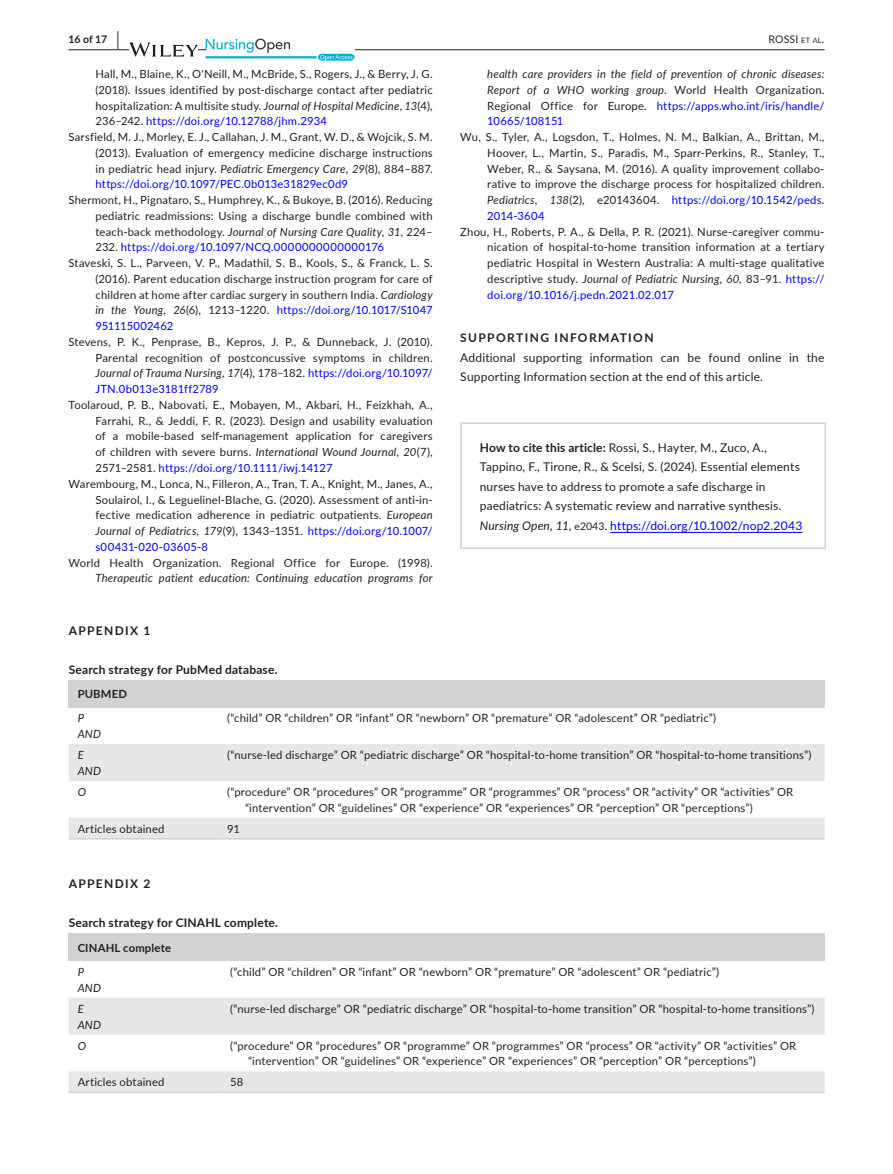
<style>
.page{position:relative;width:893px;height:1174px;background:#fff}
.page>*{position:absolute;margin:0;border:0;box-sizing:border-box;transform-origin:0 0}
.t1{font:12px/19.5px "Lato";letter-spacing:.015em;color:#231f20}
.t2{font:700 12px "Lato";letter-spacing:.02em;color:#231f20}
.t3{font:700 12px "Lato";letter-spacing:.115em;color:#231f20}
.t4{font:11.25px/15.8px "Lato";letter-spacing:.015em;color:#231f20;text-align:justify}
.t5{font:11.25px "Lato";letter-spacing:.015em;color:#00f}
.t6{font:italic 11.25px/15.8px "Lato";letter-spacing:.015em;color:#231f20}
.t7{font:700 11.25px "Lato";letter-spacing:.02em;color:#231f20}
.t8{font:11.25px "Lato";letter-spacing:-.005em;color:#00f}
.t9{font:10.5px "Lato";letter-spacing:.015em;color:#231f20}
.t10{font:700 10.5px "Lato";color:#231f20}
.s1{font-size:19.5px}
.s2{font-size:7.35px}
.s3{font-style:italic}
.s4{color:#231f20}
.s5{font-style:normal}
.s6{font-style:italic;color:#231f20}
.s7{color:#00f}
.s8{font-style:normal;color:#00f}
.s9{font-weight:700}
.s10{font-size:10.5px}
</style>
<div class="page">
<hr style="left:68px;top:49px;width:756px;height:1px;background:#231f20">
<svg style="left:129px;top:42px;width:69px;height:15px"></svg>
<svg style="left:206px;top:39px;width:148px;height:22px"></svg>
<hr style="left:610px;top:532px;width:192px;height:1px;background:#00f">
<div style="left:460px;top:422px;width:366px;height:127px;border:2px solid #d1d2d4"></div>
<div style="left:69px;top:680px;width:756px;height:27px;background:#d1d2d4"></div>
<svg style="left:69px;top:744px;width:756px;height:94px;fill:#e6e7e9"></svg>
<hr style="left:69px;top:838px;width:149px;height:1px;background:#d1d2d4">
<hr style="left:218px;top:838px;width:607px;height:1px;background:#d1d2d4">
<div style="left:69px;top:933px;width:756px;height:28px;background:#d1d2d4"></div>
<svg style="left:69px;top:998px;width:756px;height:93px;fill:#e6e7e9"></svg>
<hr style="left:69px;top:1091px;width:152px;height:2px;background:#d1d2d4">
<hr style="left:221px;top:1091px;width:604px;height:2px;background:#d1d2d4">
<p class="t10" style="left:68px;top:31px;width:52px">16 of 17 <span class="s1">|</span></p>
<p class="t9" style="left:768px;top:31px;width:57px">ROSSI <span class="s2">et al</span>.</p>
<p class="t4" style="left:95px;top:66px;width:339px">Hall, M., Blaine, K., O'Neill, M., McBride, S., Rogers, J., &amp; Berry, J. G.</p>
<p class="t4" style="left:95px;top:81px;width:339px">(2018). Issues identified by post-discharge contact after pediatric</p>
<p class="t4" style="left:95px;top:97px;width:339px">hospitalization: A multisite study. <span class="s3">Journal of Hospital Medicine</span>, <span class="s3">13</span>(4),</p>
<p class="t5" style="left:95px;top:113px;width:233px"><span class="s4">236–242.</span> https://doi.org/10.12788/jhm.2934</p>
<p class="t4" style="left:68px;top:129px;width:366px">Sarsfield, M. J., Morley, E. J., Callahan, J. M., Grant, W. D., &amp; Wojcik, S. M.</p>
<p class="t4" style="left:95px;top:144px;width:339px">(2013). Evaluation of emergency medicine discharge instructions</p>
<p class="t4" style="left:96px;top:160px;width:339px">in pediatric head injury. <span class="s3">Pediatric Emergency Care</span>, <span class="s3">29</span>(8), 884–887.</p>
<p class="t5" style="left:95px;top:176px;width:254px">https://doi.org/10.1097/PEC.0b013e31829ec0d9</p>
<p class="t4" style="left:68px;top:192px;width:366px">Shermont, H., Pignataro, S., Humphrey, K., &amp; Bukoye, B. (2016). Reducing</p>
<p class="t4" style="left:96px;top:207px;width:339px">pediatric readmissions: Using a discharge bundle combined with</p>
<p class="t6" style="left:96px;top:223px;width:339px"><span class="s5">teach-back methodology.</span> Journal of Nursing Care Quality<span class="s5">,</span> 31<span class="s5">, 224–</span></p>
<p class="t5" style="left:96px;top:239px;width:290px"><span class="s4">232.</span> https://doi.org/10.1097/NCQ.0000000000000176</p>
<p class="t4" style="left:68px;top:255px;width:366px">Staveski, S. L., Parveen, V. P., Madathil, S. B., Kools, S., &amp; Franck, L. S.</p>
<p class="t4" style="left:96px;top:270px;width:339px">(2016). Parent education discharge instruction program for care of</p>
<p class="t4" style="left:96px;top:286px;width:339px">children at home after cardiac surgery in southern India. <span class="s3">Cardiology</span></p>
<p class="t5" style="left:96px;top:302px;width:339px"><span class="s6">in the Young</span><span class="s4">,</span> <span class="s6">26</span><span class="s4">(6), 1213–1220.</span> https://doi.org/10.1017/S1047</p>
<p class="t8" style="left:95px;top:318px;width:79px">951115002462</p>
<p class="t4" style="left:95px;top:333px;width:339px;text-indent:-27px">Stevens, P. K., Penprase, B., Kepros, J. P., &amp; Dunneback, J. (2010).<br>Parental recognition of postconcussive symptoms in children.<br><span class="s3">Journal of Trauma Nursing</span>, <span class="s3">17</span>(4), 178–182. <span class="s7">https://doi.org/10.1097/ JTN.0b013e3181ff2789</span></p>
<p class="t4" style="left:68px;top:396px;width:366px">Toolaroud, P. B., Nabovati, E., Mobayen, M., Akbari, H., Feizkhah, A.,</p>
<p class="t4" style="left:95px;top:412px;width:339px">Farrahi, R., &amp; Jeddi, F. R. (2023). Design and usability evaluation</p>
<p class="t4" style="left:95px;top:428px;width:339px">of a mobile-based self-management application for caregivers</p>
<p class="t4" style="left:95px;top:444px;width:339px">of children with severe burns. <span class="s3">International Wound Journal</span>, <span class="s3">20</span>(7),</p>
<p class="t5" style="left:95px;top:460px;width:239px"><span class="s4">2571–2581.</span> https://doi.org/10.1111/iwj.14127</p>
<p class="t4" style="left:68px;top:475px;width:366px">Warembourg, M., Lonca, N., Filleron, A., Tran, T. A., Knight, M., Janes, A.,</p>
<p class="t4" style="left:95px;top:491px;width:339px">Soulairol, I., &amp; Leguelinel-Blache, G. (2020). Assessment of anti-in-</p>
<p class="t4" style="left:95px;top:507px;width:339px">fective medication adherence in pediatric outpatients. <span class="s3">European</span></p>
<p class="t5" style="left:95px;top:523px;width:339px"><span class="s6">Journal of Pediatrics</span><span class="s4">,</span> <span class="s6">179</span><span class="s4">(9), 1343–1351.</span> https://doi.org/10.1007/</p>
<p class="t5" style="left:95px;top:538px;width:114px">s00431-020-03605-8</p>
<p class="t4" style="left:68px;top:554px;width:366px">World Health Organization. Regional Office for Europe. (1998).</p>
<p class="t6" style="left:95px;top:570px;width:339px">Therapeutic patient education: Continuing education programs for</p>
<p class="t6" style="left:487px;top:66px;width:339px;text-align:justify">health care providers in the field of prevention of chronic diseases:<br>Report of a WHO working group<span class="s5">. World Health Organization.<br>Regional Office for Europe.</span> <span class="s8">https://apps.who.int/iris/handle/ 10665/108151</span></p>
<p class="t4" style="left:487px;top:129px;width:339px;text-indent:-27px">Wu, S., Tyler, A., Logsdon, T., Holmes, N. M., Balkian, A., Brittan, M., Hoover, L., Martin, S., Paradis, M., Sparr-Perkins, R., Stanley, T., Weber, R., &amp; Saysana, M. (2016). A quality improvement collabo&shy;rative to improve the discharge process for hospitalized children.<br><span class="s3">Pediatrics</span>, <span class="s3">138</span>(2), e20143604. <span class="s7">https://doi.org/10.1542/peds.<br>2014-3604</span></p>
<p class="t4" style="left:487px;top:223px;width:339px;text-indent:-27px">Zhou, H., Roberts, P. A., &amp; Della, P. R. (2021). Nurse-caregiver commu&shy;nication of hospital-to-home transition information at a tertiary pediatric Hospital in Western Australia: A multi-stage qualitative descriptive study. <span class="s3">Journal of Pediatric Nursing</span>, <span class="s3">60</span>, 83–91. <span class="s7">https:// doi.org/10.1016/j.pedn.2021.02.017</span></p>
<p class="t3" style="left:460px;top:329px;width:195px">SUPPORTING INFORMATION</p>
<p class="t1" style="left:460px;top:347px;width:366px">Additional supporting information can be found online in the<br>Supporting Information section at the end of this article.</p>
<p class="t1" style="left:480px;top:437px;width:324px"><span class="s9">How to cite this article:</span> Rossi, S., Hayter, M., Zuco, A., Tappino, F., Tirone, R., &amp; Scelsi, S. (2024). Essential elements nurses have to address to promote a safe discharge in paediatrics: A systematic review and narrative synthesis.<br><span class="s3">Nursing Open</span>, <span class="s3">11</span>, <span class="s10">e2043</span>. <span class="s7">https://doi.org/10.1002/nop2.2043</span></p>
<p class="t3" style="left:69px;top:621px;width:83px">APPENDIX 1</p>
<p class="t2" style="left:69px;top:660px;width:210px">Search strategy for PubMed database.</p>
<p class="t7" style="left:78px;top:685px;width:51px">PUBMED</p>
<p class="t6" style="left:78px;top:710px;width:25px">P<br>AND</p>
<p class="t4" style="left:227px;top:710px;width:491px">(“child” OR “children” OR “infant” OR “newborn” OR “premature” OR “adolescent” OR “pediatric”)</p>
<p class="t6" style="left:78px;top:746px;width:25px">E<br>AND</p>
<p class="t4" style="left:227px;top:746px;width:586px">(“nurse-led discharge” OR “pediatric discharge” OR “hospital-to-home transition” OR “hospital-to-home transitions”)</p>
<p class="t6" style="left:78px;top:783px;width:10px">O</p>
<p class="t4" style="left:245px;top:783px;width:550px;text-indent:-18px">(“procedure” OR “procedures” OR “programme” OR “programmes” OR “process” OR “activity” OR “activities” OR “intervention” OR “guidelines” OR “experience” OR “experiences” OR “perception” OR “perceptions”)</p>
<p class="t4" style="left:78px;top:820px;width:88px">Articles obtained</p>
<p class="t4" style="left:227px;top:820px;width:15px">91</p>
<p class="t3" style="left:69px;top:875px;width:83px">APPENDIX 2</p>
<p class="t2" style="left:69px;top:914px;width:211px">Search strategy for CINAHL complete.</p>
<p class="t7" style="left:78px;top:939px;width:95px">CINAHL complete</p>
<p class="t6" style="left:78px;top:963px;width:25px">P<br>AND</p>
<p class="t4" style="left:230px;top:963px;width:491px">(“child” OR “children” OR “infant” OR “newborn” OR “premature” OR “adolescent” OR “pediatric”)</p>
<p class="t6" style="left:78px;top:1000px;width:25px">E<br>AND</p>
<p class="t4" style="left:230px;top:1000px;width:586px">(“nurse-led discharge” OR “pediatric discharge” OR “hospital-to-home transition” OR “hospital-to-home transitions”)</p>
<p class="t6" style="left:78px;top:1037px;width:10px">O</p>
<p class="t4" style="left:248px;top:1037px;width:550px;text-indent:-18px">(“procedure” OR “procedures” OR “programme” OR “programmes” OR “process” OR “activity” OR “activities” OR “intervention” OR “guidelines” OR “experience” OR “experiences” OR “perception” OR “perceptions”)</p>
<p class="t4" style="left:78px;top:1074px;width:88px">Articles obtained</p>
<p class="t4" style="left:230px;top:1074px;width:15px">58</p>
</div>
